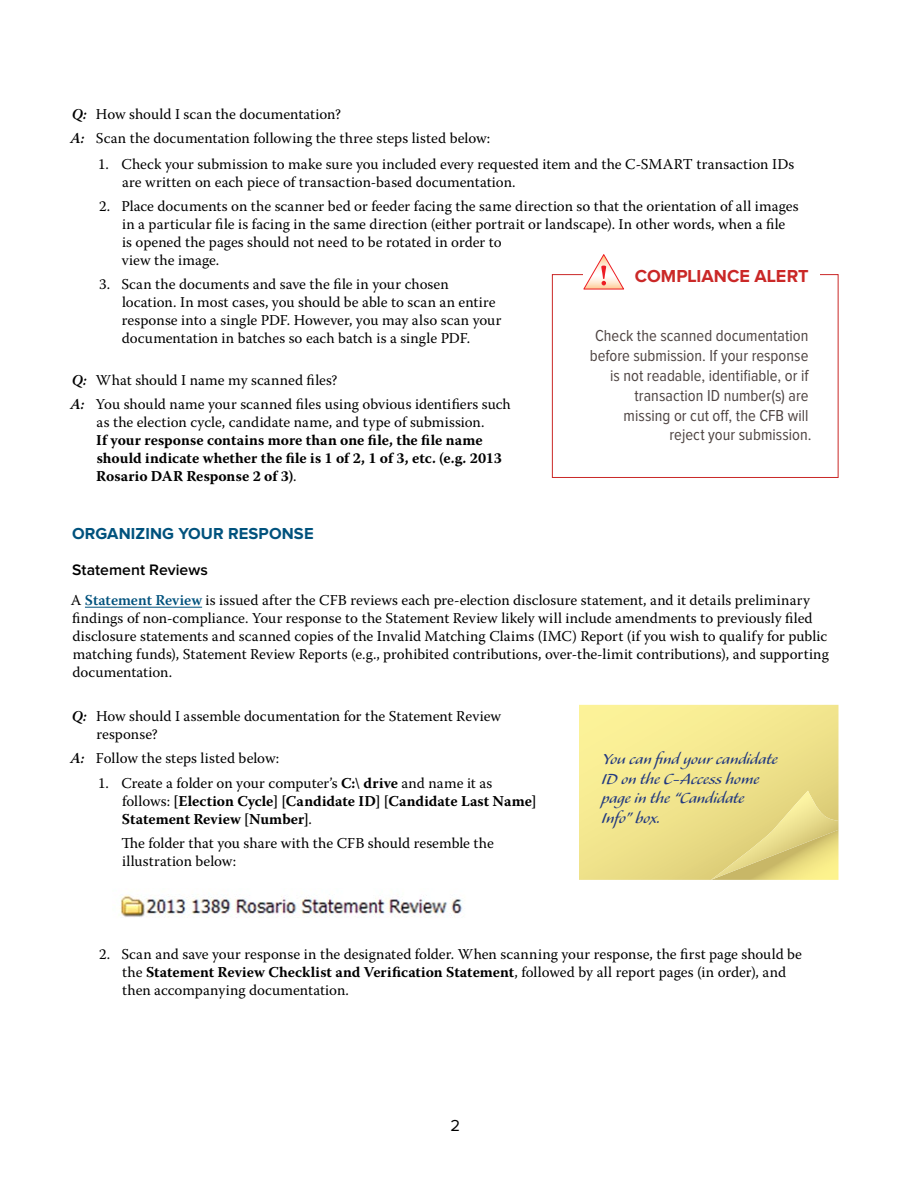
<style>
.page{position:relative;width:918px;height:1188px;background:#fff}
.page>*{position:absolute;margin:0;border:0;box-sizing:border-box;transform-origin:0 0}
.t1{font:18.75px/19.5px "Alexa Std";color:#223980}
.t2{font:700 18px "Proxima Nova";color:#ca2827}
.t3{font:16.5px/19.8px "Proxima Nova Cond";color:#504644;text-align:right}
.t4{font:700 16.5px "Proxima Nova";letter-spacing:.005em;color:#00527d}
.t5{font:16.5px "Proxima Nova";color:#000}
.t6{font:600 15.75px "Proxima Nova";letter-spacing:.005em;color:#000}
.t7{font:15px/18px "Warnock Pro";letter-spacing:.005em;color:#000}
.t8{font:700 15px/18px "Warnock Pro";color:#000}
.s1{font-weight:600;font-style:italic}
.s2{font-weight:400}
.s3{font-weight:600;color:#00527d}
.s4{font-weight:700}
</style>
<div class="page">
<hr style="left:85px;top:607px;width:117px;height:1px;background:#00527d">
<img style="left:119px;top:895px;width:344px;height:23px">
<div style="left:552px;top:274px;width:286px;height:204px;border:1px solid #ca2827"></div>
<div style="left:624px;top:256px;width:196px;height:40px;background:#fff"></div>
<svg style="left:583px;top:254px;width:41px;height:36px"></svg>
<svg style="left:579px;top:705px;width:259px;height:175px;background:#f2e58e"></svg>
<svg style="left:711px;top:791px;width:127px;height:89px;background:#e4d681"></svg>
<p class="t7" style="left:70px;top:102px;width:421px;line-height:24px"><span class="s1">Q:</span> How should I scan the documentation?<br><span class="s1">A:</span> Scan the documentation following the three steps listed below:</p>
<p class="t7" style="left:122px;top:154px;width:674px;text-indent:-24px">1. Check your submission to make sure you included every requested item and the C-SMART transaction IDs are written on each piece of transaction-based documentation.</p>
<p class="t7" style="left:122px;top:196px;width:678px;text-indent:-23px">2. Place documents on the scanner bed or feeder facing the same direction so that the orientation of all images in a particular file is facing in the same direction (either portrait or landscape). In other words, when a file is opened the pages should not need to be rotated in order to<br>view the image.</p>
<p class="t7" style="left:122px;top:274px;width:381px;text-indent:-23px">3. Scan the documents and save the file in your chosen location. In most cases, you should be able to scan an entire response into a single PDF. However, you may also scan your documentation in batches so each batch is a single PDF.</p>
<p class="t7" style="left:70px;top:367px;width:442px;line-height:24px"><span class="s1">Q:</span> What should I name my scanned files?<br><span class="s1">A:</span> You should name your scanned files using obvious identifiers such</p>
<p class="t7" style="left:97px;top:412px;width:389px">as the election cycle, candidate name, and type of submission.</p>
<p class="t8" style="left:96px;top:430px;width:407px">If your response contains more than one file, the file name should indicate whether the file is 1 of 2, 1 of 3, etc. (e.g. 2013<br>Rosario DAR Response 2 of 3)<span class="s2">.</span></p>
<p class="t2" style="left:635px;top:266px;width:153px">COMPLIANCE ALERT</p>
<p class="t3" style="left:590px;top:326px;width:223px">Check the scanned documentation before submission. If your response is not readable, identifiable, or if transaction ID number(s) are missing or cut off, the CFB will reject your submission.</p>
<p class="t4" style="left:72px;top:524px;width:243px">ORGANIZING YOUR RESPONSE</p>
<p class="t6" style="left:72px;top:561px;width:137px">Statement Reviews</p>
<p class="t7" style="left:71px;top:591px;width:760px">A <span class="s3">Statement Review</span> is issued after the CFB reviews each pre-election disclosure statement, and it details preliminary findings of non-compliance. Your response to the Statement Review likely will include amendments to previously filed disclosure statements and scanned copies of the Invalid Matching Claims (IMC) Report (if you wish to qualify for public matching funds), Statement Review Reports (e.g., prohibited contributions, over-the-limit contributions), and supporting documentation.</p>
<p class="t7" style="left:97px;top:707px;width:406px;text-indent:-25px"><span class="s1">Q:</span> How should I assemble documentation for the Statement Review response?</p>
<p class="t7" style="left:70px;top:749px;width:210px"><span class="s1">A:</span> Follow the steps listed below:</p>
<p class="t8" style="left:122px;top:774px;width:416px;text-indent:-24px"><span class="s2">1. Create a folder on your computer’s</span> C:\ drive <span class="s2">and name it as follows:</span> [Election Cycle] [Candidate ID] [Candidate Last Name]<br>Statement Review [Number]<span class="s2">.</span></p>
<p class="t7" style="left:121px;top:834px;width:374px">The folder that you share with the CFB should resemble the illustration below:</p>
<p class="t1" style="left:601px;top:750px;width:177px">You can find your candidate<br>ID on the C-Access home page in the “Candidate<br>Info” box.</p>
<p class="t7" style="left:122px;top:945px;width:681px;text-indent:-23px">2. Scan and save your response in the designated folder. When scanning your response, the first page should be the <span class="s4">Statement Review Checklist and Verification Statement</span>, followed by all report pages (in order), and then accompanying documentation.</p>
<p class="t5" style="left:450px;top:1116px;width:11px">2</p>
</div>
